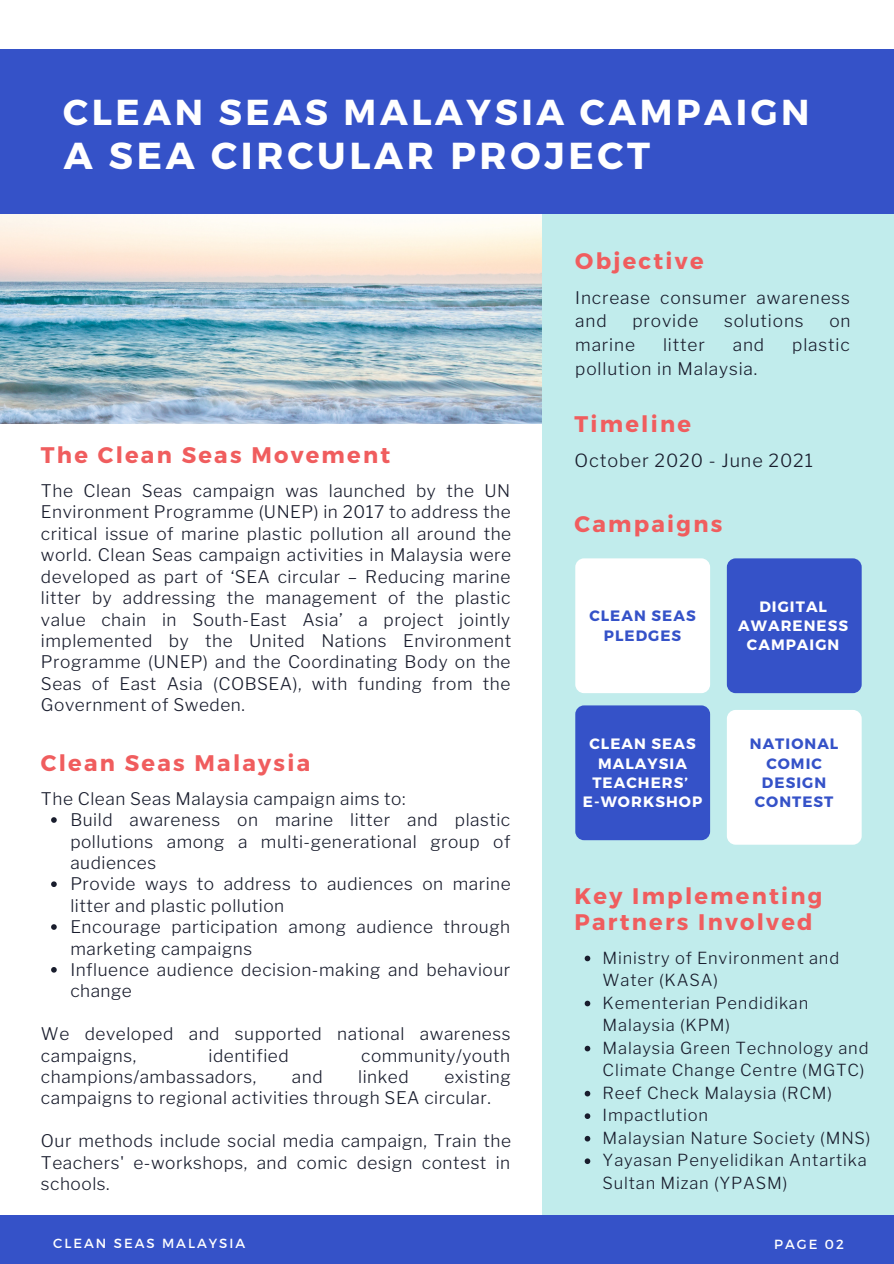
<style>
.page{position:relative;width:894px;height:1264px;background:#fff}
.page>*{position:absolute;margin:0;border:0;box-sizing:border-box;transform-origin:0 0}
.t1{font:700 37.5px "Montserrat";letter-spacing:.1em;color:#fff}
.t2{font:700 36px "Montserrat";letter-spacing:.1em;color:#fff}
.t3{font:700 22.5px/26px "Montserrat";letter-spacing:.1em;color:#f05d5e}
.t4{font:300 18px "Libre Franklin";letter-spacing:.05em;color:#191d2d}
.t5{font:300 17.25px/21.5px "Libre Franklin";letter-spacing:.03em;color:#191d2d}
.t6{font:300 17.25px/23.7px "Libre Franklin";letter-spacing:.05em;color:#191d2d}
.t7{font:300 16.5px/22.5px "Libre Franklin";letter-spacing:.05em;color:#191d2d}
.t8{font:700 15px/19.2px "Montserrat";letter-spacing:.07em;color:#fff;text-align:center}
.t9{font:700 15px/19.2px "Montserrat";letter-spacing:.07em;color:#3552c8;text-align:center}
.t10{font:13.2px "Montserrat";letter-spacing:.15em;color:#fff}
</style>
<div class="page">
<div style="left:541px;top:194px;width:352px;height:1020px;background:#c1ecec"></div>
<img style="left:0;top:214px;width:541px;height:209px">
<div style="left:0;top:1215px;width:893px;height:48px;background:#3552c8"></div>
<div style="left:0;top:49px;width:893px;height:165px;background:#3552c8"></div>
<svg style="left:584px;top:955px;width:6px;height:6px"></svg>
<svg style="left:584px;top:1000px;width:6px;height:6px"></svg>
<svg style="left:584px;top:1045px;width:6px;height:6px"></svg>
<svg style="left:584px;top:1090px;width:6px;height:6px"></svg>
<svg style="left:584px;top:1113px;width:6px;height:5px"></svg>
<svg style="left:584px;top:1135px;width:6px;height:6px"></svg>
<svg style="left:584px;top:1158px;width:6px;height:5px"></svg>
<div style="left:575px;top:558px;width:135px;height:135px;background:#fff;border-radius:9px"></div>
<div style="left:726px;top:558px;width:135px;height:135px;background:#3552c8;border-radius:9px"></div>
<div style="left:575px;top:705px;width:135px;height:135px;background:#3552c8;border-radius:9px"></div>
<div style="left:726px;top:710px;width:135px;height:134px;background:#fff;border-radius:9px"></div>
<svg style="left:51px;top:817px;width:6px;height:5px"></svg>
<svg style="left:51px;top:881px;width:6px;height:6px"></svg>
<svg style="left:51px;top:924px;width:6px;height:5px"></svg>
<svg style="left:51px;top:967px;width:6px;height:5px"></svg>
<p class="t2" style="left:63px;top:89px;width:747px">CLEAN SEAS MALAYSIA CAMPAIGN</p>
<p class="t1" style="left:64px;top:131px;width:587px">A SEA CIRCULAR PROJECT</p>
<p class="t3" style="left:575px;top:247px;width:130px">Objective</p>
<p class="t6" style="left:575px;top:285px;width:276px">Increase consumer awareness and</p>
<p class="t6" style="left:632px;top:309px;width:67px">provide</p>
<p class="t6" style="left:723px;top:309px;width:81px">solutions</p>
<p class="t5" style="left:829px;top:310px;width:23px">on</p>
<p class="t5" style="left:575px;top:334px;width:61px">marine</p>
<p class="t5" style="left:663px;top:334px;width:43px">litter</p>
<p class="t5" style="left:732px;top:334px;width:33px">and</p>
<p class="t6" style="left:792px;top:333px;width:59px">plastic</p>
<p class="t6" style="left:575px;top:356px;width:183px">pollution in Malaysia.</p>
<p class="t3" style="left:41px;top:441px;width:351px">The Clean Seas Movement</p>
<p class="t5" style="left:41px;top:480px;width:471px;text-align:justify">The Clean Seas campaign was launched by the UN Environment Programme (UNEP) in 2017 to address the critical issue of marine plastic pollution all around the world. Clean Seas campaign activities in Malaysia were developed as part of ‘SEA circular – Reducing marine litter by addressing the management of the plastic value chain in South-East Asia’ a project jointly implemented by the United Nations Environment Programme (UNEP) and the Coordinating Body on the Seas of East Asia (COBSEA), with funding from the Government of Sweden.</p>
<p class="t3" style="left:41px;top:748px;width:271px">Clean Seas Malaysia</p>
<p class="t5" style="left:41px;top:787px;width:366px">The Clean Seas Malaysia campaign aims to:</p>
<p class="t5" style="left:70px;top:809px;width:441px;text-align:justify">Build awareness on marine litter and plastic pollutions among a multi-generational group of audiences</p>
<p class="t5" style="left:70px;top:873px;width:442px">Provide ways to address to audiences on marine litter and plastic pollution</p>
<p class="t5" style="left:70px;top:916px;width:441px">Encourage participation among audience through marketing campaigns</p>
<p class="t5" style="left:70px;top:959px;width:441px">Influence audience decision-making and behaviour change</p>
<p class="t5" style="left:41px;top:1023px;width:471px">We developed and supported national awareness campaigns,</p>
<p class="t5" style="left:208px;top:1044px;width:82px">identified</p>
<p class="t5" style="left:361px;top:1044px;width:151px">community/youth</p>
<p class="t5" style="left:41px;top:1066px;width:217px">champions/ambassadors,</p>
<p class="t5" style="left:292px;top:1066px;width:32px">and</p>
<p class="t5" style="left:358px;top:1066px;width:52px">linked</p>
<p class="t5" style="left:41px;top:1066px;width:471px;text-indent:403px">existing campaigns to regional activities through SEA circular.</p>
<p class="t5" style="left:41px;top:1130px;width:471px;text-align:justify">Our methods include social media campaign, Train the Teachers' e-workshops, and comic design contest in schools.</p>
<p class="t3" style="left:574px;top:410px;width:118px">Timeline</p>
<p class="t4" style="left:574px;top:449px;width:240px">October 2020 - June 2021</p>
<p class="t3" style="left:574px;top:510px;width:149px">Campaigns</p>
<p class="t9" style="left:589px;top:605px;width:108px">CLEAN SEAS<br>PLEDGES</p>
<p class="t8" style="left:738px;top:596px;width:111px">DIGITAL<br>AWARENESS<br>CAMPAIGN</p>
<p class="t8" style="left:589px;top:733px;width:108px">CLEAN SEAS<br>MALAYSIA<br>TEACHERS’</p>
<p class="t8" style="left:582px;top:791px;width:121px">E-WORKSHOP</p>
<p class="t9" style="left:749px;top:733px;width:90px">NATIONAL<br>COMIC<br>DESIGN<br>CONTEST</p>
<p class="t3" style="left:574px;top:882px;width:249px">Key Implementing<br>Partners Involved</p>
<p class="t7" style="left:602px;top:946px;width:238px">Ministry of Environment and<br>Water (KASA)</p>
<p class="t7" style="left:602px;top:991px;width:207px">Kementerian Pendidikan<br>Malaysia (KPM)</p>
<p class="t7" style="left:602px;top:1036px;width:267px">Malaysia Green Technology and<br>Climate Change Centre (MGTC)</p>
<p class="t7" style="left:602px;top:1081px;width:231px">Reef Check Malaysia (RCM)</p>
<p class="t7" style="left:602px;top:1103px;width:107px">Impactlution</p>
<p class="t7" style="left:602px;top:1126px;width:269px">Malaysian Nature Society (MNS)</p>
<p class="t7" style="left:602px;top:1149px;width:265px">Yayasan Penyelidikan Antartika<br>Sultan Mizan (YPASM)</p>
<p class="t10" style="left:53px;top:1234px;width:193px">CLEAN SEAS MALAYSIA</p>
<p class="t10" style="left:774px;top:1235px;width:71px">PAGE 02</p>
</div>
